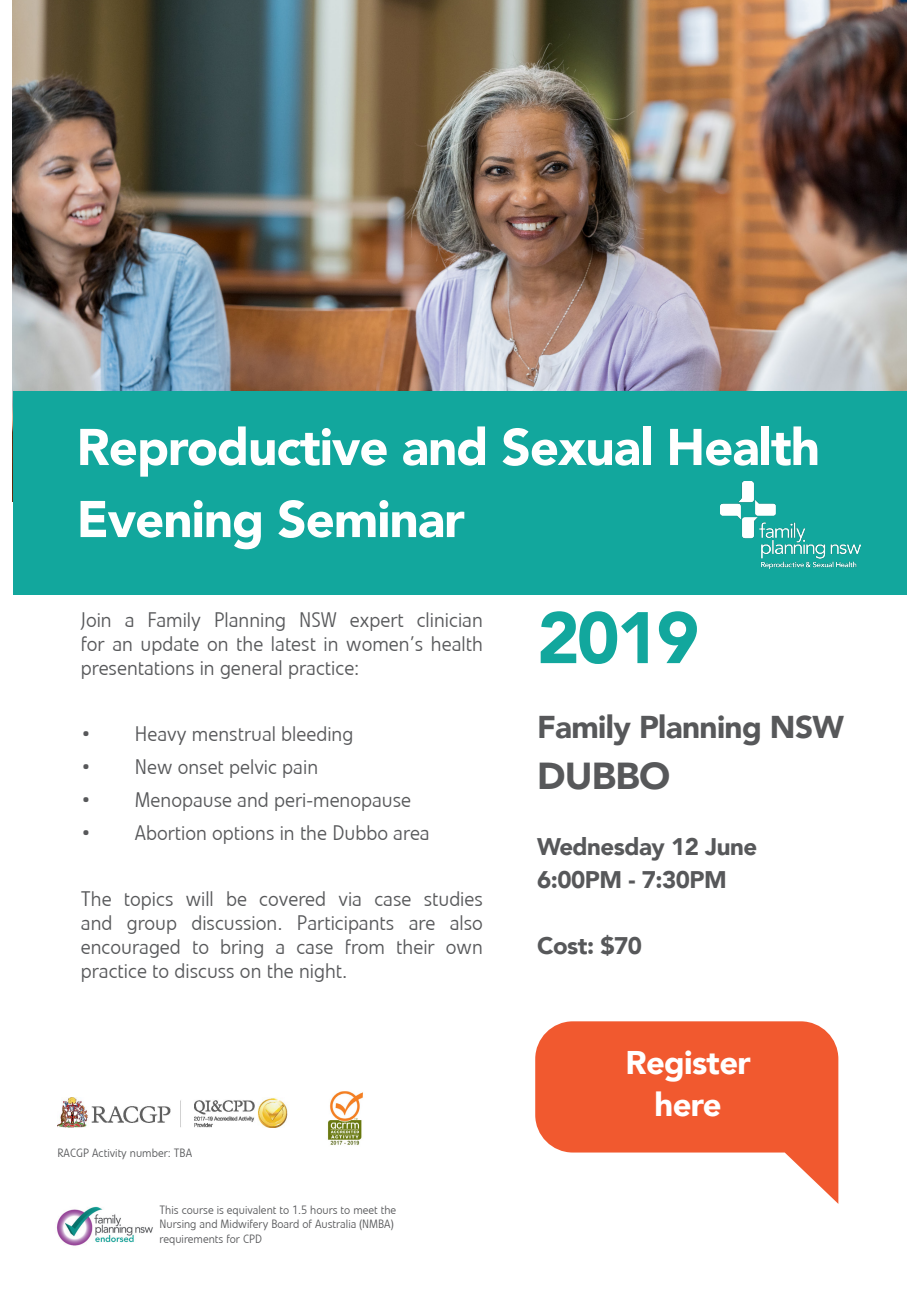
<style>
.page{position:relative;width:919px;height:1289px;background:#fff}
.page>*{position:absolute;margin:0;border:0;box-sizing:border-box;transform-origin:0 0}
.t1{font:900 72px "Avenir LT";color:#12a79d}
.t2{font:900 51px/72px "Avenir";letter-spacing:-.02em;color:#fff}
.t3{font:900 37.5px "Avenir LT";letter-spacing:-.02em;color:#57585a}
.t4{font:900 32.7px/42px "Avenir LT";letter-spacing:-.02em;color:#fff;text-align:center}
.t5{font:900 31.5px "Avenir LT";letter-spacing:-.02em;color:#57585a}
.t6{font:900 24px/33px "Avenir LT";letter-spacing:-.02em;color:#57585a}
.t7{font:300 21px/24px "Linotype Veto";color:#57585a;text-align:justify}
.t8{font:300 12px/14.4px "Linotype Veto";color:#57585a}
</style>
<div class="page">
<img style="left:13px;top:0;width:893px;height:391px">
<div style="left:13px;top:391px;width:893px;height:203px;background:#12a79d"></div>
<svg style="left:535px;top:1021px;width:303px;height:182px;fill:#f1592f"></svg>
<img style="left:57px;top:1097px;width:231px;height:30px">
<img style="left:328px;top:1091px;width:35px;height:54px">
<img style="left:57px;top:1206px;width:96px;height:40px">
<img style="left:720px;top:482px;width:140px;height:86px">
<h2 class="t2" style="left:77px;top:410px;width:745px">Reproductive and Sexual Health<br>Evening Seminar</h2>
<p class="t7" style="left:81px;top:608px;width:403px">Join a Family Planning NSW expert clinician for an update on the latest in women’s health presentations in general practice:</p>
<p class="t7" style="left:81px;top:722px;width:274px">• Heavy menstrual bleeding</p>
<p class="t7" style="left:81px;top:755px;width:239px">• New onset pelvic pain</p>
<p class="t7" style="left:81px;top:788px;width:332px">• Menopause and peri-menopause</p>
<p class="t7" style="left:81px;top:821px;width:350px">• Abortion options in the Dubbo area</p>
<p class="t7" style="left:81px;top:887px;width:403px">The topics will be covered via case studies and group discussion. Participants are also encouraged to bring a case from their own practice to discuss on the night.</p>
<p class="t8" style="left:57px;top:1145px;width:136px">RACGP Activity number: TBA</p>
<p class="t8" style="left:159px;top:1202px;width:238px">This course is equivalent to 1.5 hours to meet the<br>Nursing and Midwifery Board of Australia (NMBA) requirements for CPD</p>
<h1 class="t1" style="left:537px;top:594px;width:163px">2019</h1>
<h3 class="t5" style="left:537px;top:708px;width:308px">Family Planning NSW</h3>
<h3 class="t3" style="left:537px;top:753px;width:135px">DUBBO</h3>
<p class="t6" style="left:537px;top:830px;width:221px">Wednesday 12 June<br>6:00PM - 7:30PM</p>
<p class="t6" style="left:537px;top:929px;width:106px">Cost: $70</p>
<h3 class="t4" style="left:625px;top:1041px;width:127px">Register here</h3>
</div>
